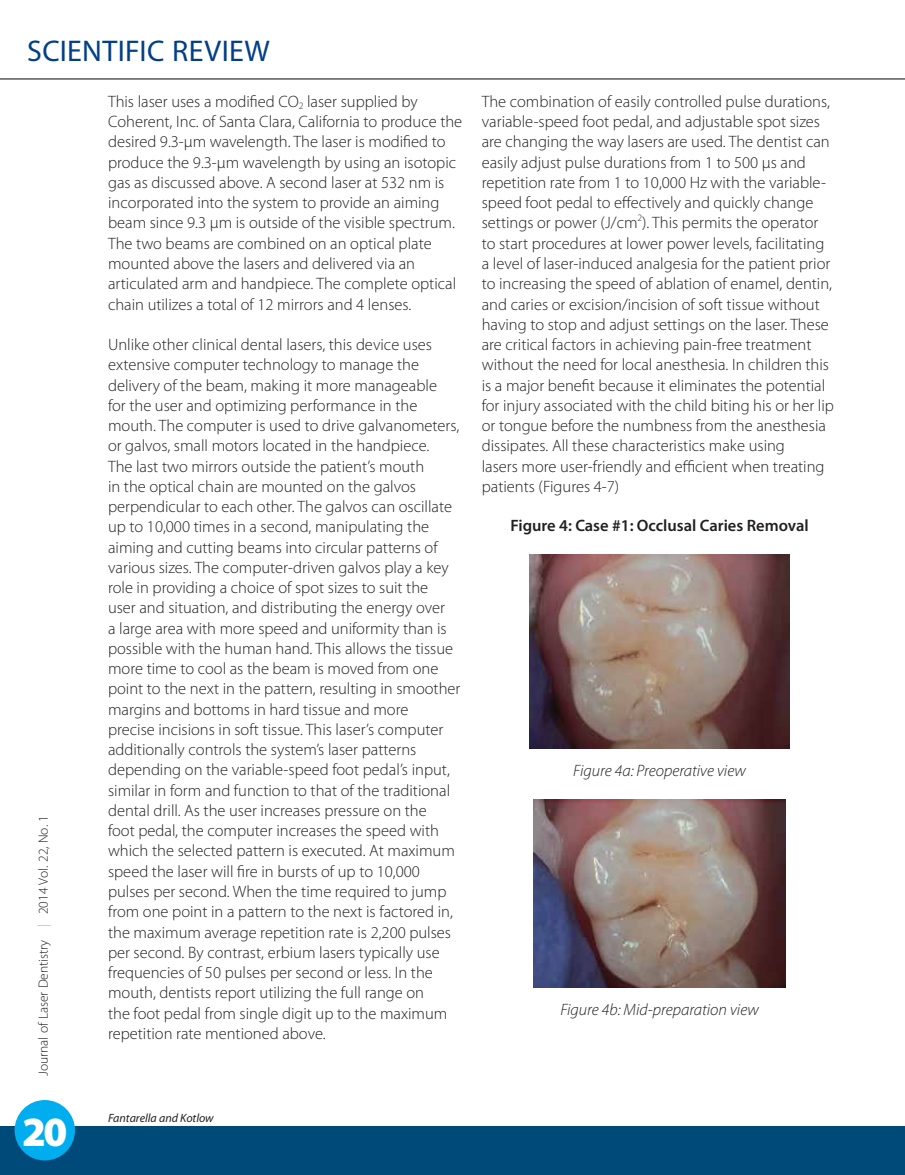
<style>
.page{position:relative;width:905px;height:1175px;background:#fff}
.page>*{position:absolute;margin:0;border:0;box-sizing:border-box;transform-origin:0 0}
.t1{font:900 41.7px "Myriad Pro";color:#fff}
.catagory_-_blue{font:30px "Myriad Pro";letter-spacing:.01em;color:#023f88}
.Paragraph_BODY{font:300 16.5px/20.2px "Myriad Pro";color:#231f20}
.t2{font:italic 300 16.5px "Myriad Pro";color:#231f20}
.t3{font:600 16.5px "Myriad Pro";color:#231f20}
.t4{font:300 13.5px "Myriad Pro";color:#231f20}
.t5{font:italic 12px "Myriad Pro";color:#231f20}
.Paragraph_BODY-2{font:300 9.75px "Myriad Pro";color:#231f20}
.s1{color:#e4af0f}
</style>
<div class="page">
<div style="left:0;top:1126px;width:904px;height:48px;background:#004a7a"></div>
<div style="left:15px;top:1100px;width:60px;height:60px;background:#00aeef;border-radius:50%"></div>
<hr style="left:0;top:78px;width:904px;height:1px;background:#231f20">
<img style="left:530px;top:554px;width:259px;height:194px">
<img style="left:533px;top:799px;width:252px;height:188px">
<p class="catagory_-_blue" style="left:27px;top:35px;width:244px">SCIENTIFIC REVIEW</p>
<p class="t4" style="left:36px;top:1076px;width:262px;rotate:-90deg">Journal of Laser Dentistry <span class="s1">|</span> 2014 Vol. 22, No. 1</p>
<p class="t1" style="left:22px;top:1108px;width:47px">20</p>
<p class="Paragraph_BODY" style="left:108px;top:92px;width:356px">This laser uses a modified CO<sub>2</sub> laser supplied by Coherent, Inc. of Santa Clara, California to produce the desired 9.3-µm wavelength. The laser is modified to produce the 9.3-µm wavelength by using an isotopic gas as discussed above. A second laser at 532 nm is incorporated into the system to provide an aiming beam since 9.3 µm is outside of the visible spectrum.<br>The two beams are combined on an optical plate mounted above the lasers and delivered via an articulated arm and handpiece. The complete optical chain utilizes a total of 12 mirrors and 4 lenses.</p>
<p class="Paragraph_BODY" style="left:108px;top:335px;width:354px">Unlike other clinical dental lasers, this device uses extensive computer technology to manage the delivery of the beam, making it more manageable<br>for the user and optimizing performance in the mouth. The computer is used to drive galvanometers, or galvos, small motors located in the handpiece.<br>The last two mirrors outside the patient’s mouth<br>in the optical chain are mounted on the galvos perpendicular to each other. The galvos can oscillate up to 10,000 times in a second, manipulating the aiming and cutting beams into circular patterns of various sizes. The computer-driven galvos play a key role in providing a choice of spot sizes to suit the<br>user and situation, and distributing the energy over<br>a large area with more speed and uniformity than is possible with the human hand. This allows the tissue more time to cool as the beam is moved from one point to the next in the pattern, resulting in smoother margins and bottoms in hard tissue and more<br>precise incisions in soft tissue. This laser’s computer additionally controls the system’s laser patterns depending on the variable-speed foot pedal’s input, similar in form and function to that of the traditional dental drill. As the user increases pressure on the<br>foot pedal, the computer increases the speed with which the selected pattern is executed. At maximum speed the laser will fire in bursts of up to 10,000 pulses per second. When the time required to jump from one point in a pattern to the next is factored in, the maximum average repetition rate is 2,200 pulses per second. By contrast, erbium lasers typically use frequencies of 50 pulses per second or less. In the mouth, dentists report utilizing the full range on<br>the foot pedal from single digit up to the maximum repetition rate mentioned above.</p>
<p class="t5" style="left:108px;top:1112px;width:107px">Fantarella and Kotlow</p>
<p class="Paragraph_BODY" style="left:482px;top:92px;width:349px">The combination of easily controlled pulse durations, variable-speed foot pedal, and adjustable spot sizes are changing the way lasers are used. The dentist can easily adjust pulse durations from 1 to 500 µs and repetition rate from 1 to 10,000 Hz with the variable&shy;speed foot pedal to effectively and quickly change settings or power (J/cm ). This permits the operator</p>
<p class="Paragraph_BODY-2" style="left:637px;top:212px;width:6px">2</p>
<p class="Paragraph_BODY" style="left:482px;top:233px;width:354px">to start procedures at lower power levels, facilitating a level of laser-induced analgesia for the patient prior to increasing the speed of ablation of enamel, dentin, and caries or excision/incision of soft tissue without having to stop and adjust settings on the laser. These are critical factors in achieving pain-free treatment without the need for local anesthesia. In children this is a major benefit because it eliminates the potential for injury associated with the child biting his or her lip or tongue before the numbness from the anesthesia dissipates. All these characteristics make using<br>lasers more user-friendly and efficient when treating patients (Figures 4-7)</p>
<p class="t3" style="left:510px;top:515px;width:300px">Figure 4: Case #1: Occlusal Caries Removal</p>
<p class="t2" style="left:573px;top:761px;width:174px">Figure 4a: Preoperative view</p>
<p class="t2" style="left:560px;top:1000px;width:200px">Figure 4b: Mid-preparation view</p>
</div>
